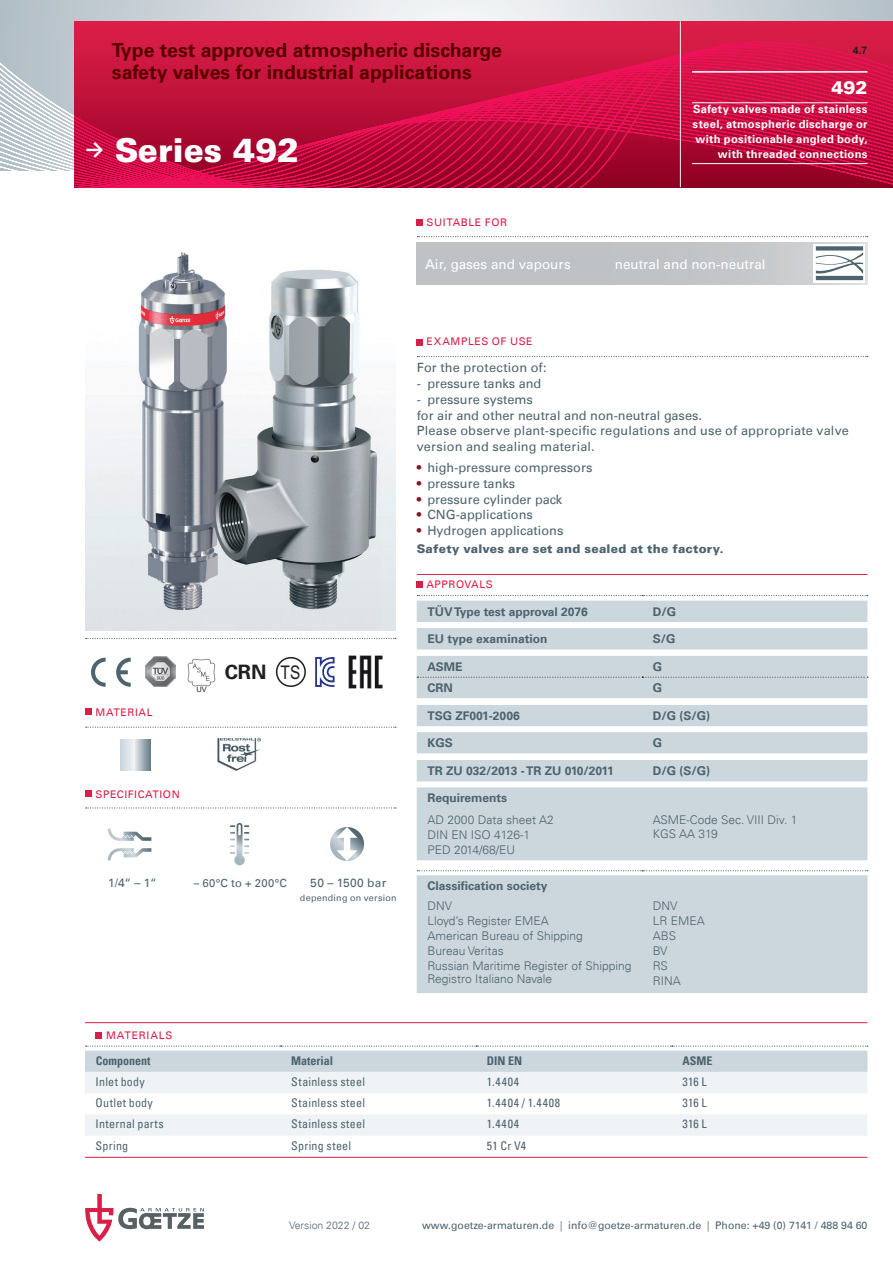
<style>
.page{position:relative;width:893px;height:1263px;background:#fff}
.page>*{position:absolute;margin:0;border:0;box-sizing:border-box;transform-origin:0 0}
.t1{font:900 33px "Univers";color:#fff}
.t2{font:700 19.8px "Univers";color:#231f20}
.t3{font:700 19.5px/22.5px "Univers";color:#590000}
.t4{font:18.9px "Arial Narrow";color:#231f20}
.t5{font:900 18px "Univers";color:#fff}
.t6{font:13.5px "Univers";color:#fff}
.t7{font:12.75px/15.8px "Univers";color:#4d636e}
.t8{font:300 12px/15px "Univers";color:#4d636e}
.t9{font:700 12px "Univers";color:#4d636e}
.t10{font:condensed 12px "Univers";letter-spacing:.02em;color:#4d636e}
.t11{font:900 12px "Univers";letter-spacing:.02em;color:#4d636e}
.t12{font:700 condensed 12px "Univers";color:#4d636e}
.t13{font:12px "Univers";letter-spacing:.025em;color:#4d636e}
.t14{font:condensed 12px "Univers";letter-spacing:.07em;color:#4d636e}
.t15{font:700 11.25px/15px "Univers";letter-spacing:.025em;color:#fff;text-align:right}
.t16{font:11.25px "Univers";letter-spacing:.03em;color:#4d636e}
.t17{font:10.5px "Univers";color:#4d636e}
.t18{font:10.5px "Univers";letter-spacing:.055em;color:#d91e47}
.t19{font:300 10.5px "Univers";color:#4d636e}
.t20{font:10.5px "Univers";letter-spacing:.08em;color:#d91e47}
.t21{font:700 10.5px "Arial";color:#231f20}
.t22{font:9px "Univers";letter-spacing:.03em;color:#4d636e}
.t23{font:7.5px "Arial";color:#231f20}
.s1{color:#831927}
.s2{font-weight:300}
</style>
<div class="page">
<svg style="left:74px;top:0;width:819px;height:21px;background:#d7dde1"></svg>
<svg style="left:0;top:0;width:74px;height:170px;background:#c4cdd4"></svg>
<svg style="left:74px;top:21px;width:819px;height:166px;background:#c4103e"></svg>
<hr style="left:680px;top:21px;width:1px;height:166px;background:#eff3f5">
<div style="left:417px;top:242px;width:450px;height:43px;background:linear-gradient(to bottom,#c1c4c7,#c3c6c9)"></div>
<svg style="left:86px;top:727px;width:310px;height:1px"></svg>
<svg style="left:86px;top:807px;width:310px;height:1px"></svg>
<svg style="left:86px;top:638px;width:310px;height:1px"></svg>
<svg style="left:417px;top:236px;width:451px;height:1px"></svg>
<svg style="left:85px;top:1194px;width:119px;height:47px"></svg>
<img style="left:85px;top:252px;width:310px;height:378px">
<svg style="left:330px;top:827px;width:34px;height:34px"></svg>
<svg style="left:230px;top:823px;width:19px;height:42px"></svg>
<svg style="left:108px;top:829px;width:43px;height:31px"></svg>
<img style="left:218px;top:738px;width:42px;height:32px">
<svg style="left:120px;top:739px;width:31px;height:31px"></svg>
<svg style="left:813px;top:244px;width:52px;height:38px"></svg>
<svg style="left:816px;top:246px;width:47px;height:34px"></svg>
<svg style="left:116px;top:658px;width:15px;height:29px"></svg>
<svg style="left:91px;top:658px;width:15px;height:29px"></svg>
<img style="left:145px;top:657px;width:30px;height:30px">
<div style="left:276px;top:657px;width:30px;height:30px;border:2px solid #231f20;border-radius:50%"></div>
<svg style="left:315px;top:657px;width:20px;height:30px"></svg>
<img style="left:348px;top:655px;width:35px;height:34px">
<img style="left:187px;top:658px;width:29px;height:29px">
<hr style="left:692px;top:71px;width:175px;height:2px;background:#fff">
<hr style="left:692px;top:102px;width:175px;height:1px;background:#fff">
<hr style="left:692px;top:163px;width:175px;height:1px;background:#fff">
<hr style="left:85px;top:1022px;width:782px;height:1px;background:#d91e47">
<div style="left:96px;top:1032px;width:6px;height:7px;background:#d91e47"></div>
<svg style="left:85px;top:1072px;width:782px;height:64px;fill:#eff3f5"></svg>
<svg style="left:85px;top:1045px;width:783px;height:27px;background:#d4dce1"></svg>
<hr style="left:85px;top:1157px;width:782px;height:1px;background:#d91e47">
<div style="left:85px;top:709px;width:7px;height:6px;background:#d91e47"></div>
<div style="left:85px;top:790px;width:7px;height:7px;background:#d91e47"></div>
<svg style="left:417px;top:356px;width:451px;height:1px"></svg>
<svg style="left:417px;top:339px;width:6px;height:6px"></svg>
<svg style="left:417px;top:219px;width:6px;height:6px"></svg>
<hr style="left:417px;top:574px;width:450px;height:1px;background:#d91e47">
<div style="left:417px;top:581px;width:6px;height:7px;background:#d91e47"></div>
<svg style="left:417px;top:595px;width:451px;height:27px"></svg>
<svg style="left:417px;top:628px;width:450px;height:153px;background:#cfd8df"></svg>
<svg style="left:417px;top:698px;width:450px;height:62px"></svg>
<svg style="left:417px;top:677px;width:451px;height:1px"></svg>
<div style="left:417px;top:787px;width:450px;height:73px;background:#ccd6dd"></div>
<div style="left:417px;top:875px;width:450px;height:118px;background:#ccd6dd"></div>
<svg style="left:417px;top:870px;width:451px;height:1px"></svg>
<h3 class="t3" style="left:112px;top:39px;width:391px">Type test approved atmospheric discharge safety valves for industrial applications</h3>
<h1 class="t1" style="left:85px;top:129px;width:216px"><sup>→</sup> Series 492</h1>
<p class="t21" style="left:853px;top:43px;width:16px">4.7</p>
<h3 class="t5" style="left:831px;top:76px;width:38px">492</h3>
<p class="t15" style="left:693px;top:102px;width:176px">Safety valves made of stainless steel, atmospheric discharge or with positionable angled body, with threaded connections</p>
<p class="t18" style="left:427px;top:216px;width:82px">SUITABLE FOR</p>
<p class="t6" style="left:425px;top:257px;width:147px">Air, gases and vapours</p>
<p class="t6" style="left:615px;top:257px;width:152px">neutral and non-neutral</p>
<p class="t18" style="left:96px;top:706px;width:59px">MATERIAL</p>
<p class="t23" style="left:196px;top:684px;width:12px">UV</p>
<h2 class="t2" style="left:225px;top:660px;width:43px">CRN</h2>
<h3 class="t4" style="left:281px;top:659px;width:21px">TS</h3>
<p class="t18" style="left:96px;top:788px;width:86px">SPECIFICATION</p>
<p class="t13" style="left:108px;top:876px;width:50px">1/4“ – 1“</p>
<p class="t16" style="left:194px;top:877px;width:95px">– 60°C to + 200°C</p>
<p class="t13" style="left:310px;top:876px;width:78px">50 – 1500 bar</p>
<p class="t22" style="left:300px;top:892px;width:98px">depending on version</p>
<p class="t18" style="left:427px;top:335px;width:108px">EXAMPLES OF USE</p>
<p class="t7" style="left:417px;top:360px;width:132px">For the protection of:</p>
<p class="t7" style="left:417px;top:376px;width:126px">- pressure tanks and</p>
<p class="t7" style="left:417px;top:391px;width:434px">- pressure systems<br>for air and other neutral and non-neutral gases.<br>Please observe plant-specific regulations and use of appropriate valve version and sealing material.</p>
<p class="t7" style="left:417px;top:460px;width:177px"><span class="s1">•</span> high-pressure compressors</p>
<p class="t7" style="left:417px;top:475px;width:100px"><span class="s1">•</span> pressure tanks</p>
<p class="t7" style="left:417px;top:491px;width:147px"><span class="s1">•</span> pressure cylinder pack</p>
<p class="t7" style="left:417px;top:507px;width:118px"><span class="s1">•</span> CNG-applications</p>
<p class="t7" style="left:417px;top:523px;width:148px"><span class="s1">•</span> Hydrogen applications</p>
<p class="t11" style="left:417px;top:541px;width:308px">Safety valves are set and sealed at the factory.</p>
<p class="t18" style="left:427px;top:578px;width:17px">Appro</p>
<p class="t18" style="left:464px;top:578px;width:15px">vals</p>
<p class="t9" style="left:427px;top:604px;width:162px">TÜV Type test approval 2076</p>
<p class="t9" style="left:653px;top:604px;width:25px">D/G</p>
<p class="t9" style="left:427px;top:632px;width:122px">EU type examination</p>
<p class="t9" style="left:653px;top:632px;width:24px">S/G</p>
<p class="t9" style="left:427px;top:660px;width:37px">ASME</p>
<p class="t9" style="left:653px;top:660px;width:11px">G</p>
<p class="t9" style="left:427px;top:681px;width:27px">CRN</p>
<p class="t9" style="left:653px;top:681px;width:11px">G</p>
<p class="t9" style="left:427px;top:708px;width:94px">TSG ZF001-2006</p>
<p class="t9" style="left:653px;top:708px;width:59px">D/G (S/G)</p>
<p class="t9" style="left:427px;top:736px;width:27px">KGS</p>
<p class="t9" style="left:653px;top:736px;width:11px">G</p>
<p class="t9" style="left:427px;top:764px;width:188px">TR ZU 032/2013 - TR ZU 010/2011</p>
<p class="t9" style="left:653px;top:764px;width:59px">D/G (S/G)</p>
<p class="t9" style="left:427px;top:791px;width:81px">Requirements</p>
<p class="t8" style="left:427px;top:812px;width:128px">AD 2000 Data sheet A2<br>DIN EN ISO 4126-1<br>PED 2014/68/EU</p>
<p class="t8" style="left:653px;top:812px;width:146px;line-height:14.4px">ASME-Code Sec. VIII Div. 1<br>KGS AA 319</p>
<p class="t9" style="left:427px;top:879px;width:122px">Classification society</p>
<p class="t8" style="left:427px;top:898px;width:206px">DNV<br>Lloyd’s Register EMEA<br>American Bureau of Shipping<br>Bureau Veritas<br>Russian Maritime Register of Shipping</p>
<p class="t8" style="left:427px;top:971px;width:126px">Registro Italiano Navale</p>
<p class="t8" style="left:653px;top:898px;width:54px">DNV<br>LR EMEA<br>ABS<br>BV<br>RS<br>RINA</p>
<p class="t20" style="left:106px;top:1029px;width:68px">MATERIALS</p>
<p class="t12" style="left:96px;top:1053px;width:56px">Component</p>
<p class="t12" style="left:291px;top:1053px;width:43px">Material</p>
<p class="t12" style="left:487px;top:1053px;width:37px">DIN EN</p>
<p class="t12" style="left:682px;top:1053px;width:31px">ASME</p>
<p class="t10" style="left:96px;top:1074px;width:51px">Inlet body</p>
<p class="t10" style="left:291px;top:1074px;width:75px">Stainless steel</p>
<p class="t10" style="left:487px;top:1074px;width:34px">1.4404</p>
<p class="t10" style="left:682px;top:1074px;width:26px">316 L</p>
<p class="t10" style="left:96px;top:1095px;width:59px">Outlet body</p>
<p class="t10" style="left:291px;top:1095px;width:75px">Stainless steel</p>
<p class="t14" style="left:487px;top:1095px;width:75px">1.4404 / 1.4408</p>
<p class="t10" style="left:682px;top:1095px;width:26px">316 L</p>
<p class="t10" style="left:96px;top:1116px;width:70px">Internal parts</p>
<p class="t10" style="left:291px;top:1116px;width:75px">Stainless steel</p>
<p class="t10" style="left:487px;top:1116px;width:34px">1.4404</p>
<p class="t10" style="left:682px;top:1116px;width:26px">316 L</p>
<p class="t10" style="left:96px;top:1138px;width:34px">Spring</p>
<p class="t10" style="left:291px;top:1138px;width:61px">Spring steel</p>
<p class="t10" style="left:487px;top:1138px;width:41px">51 Cr V4</p>
<p class="t19" style="left:289px;top:1219px;width:82px">Version 2022 / 02</p>
<p class="t17" style="left:422px;top:1219px;width:447px">www.goetze-armaturen.de <span class="s2">|</span> info@goetze-armaturen.de <span class="s2">|</span> Phone: +49 (0) 7141 / 488 94 60</p>
</div>
